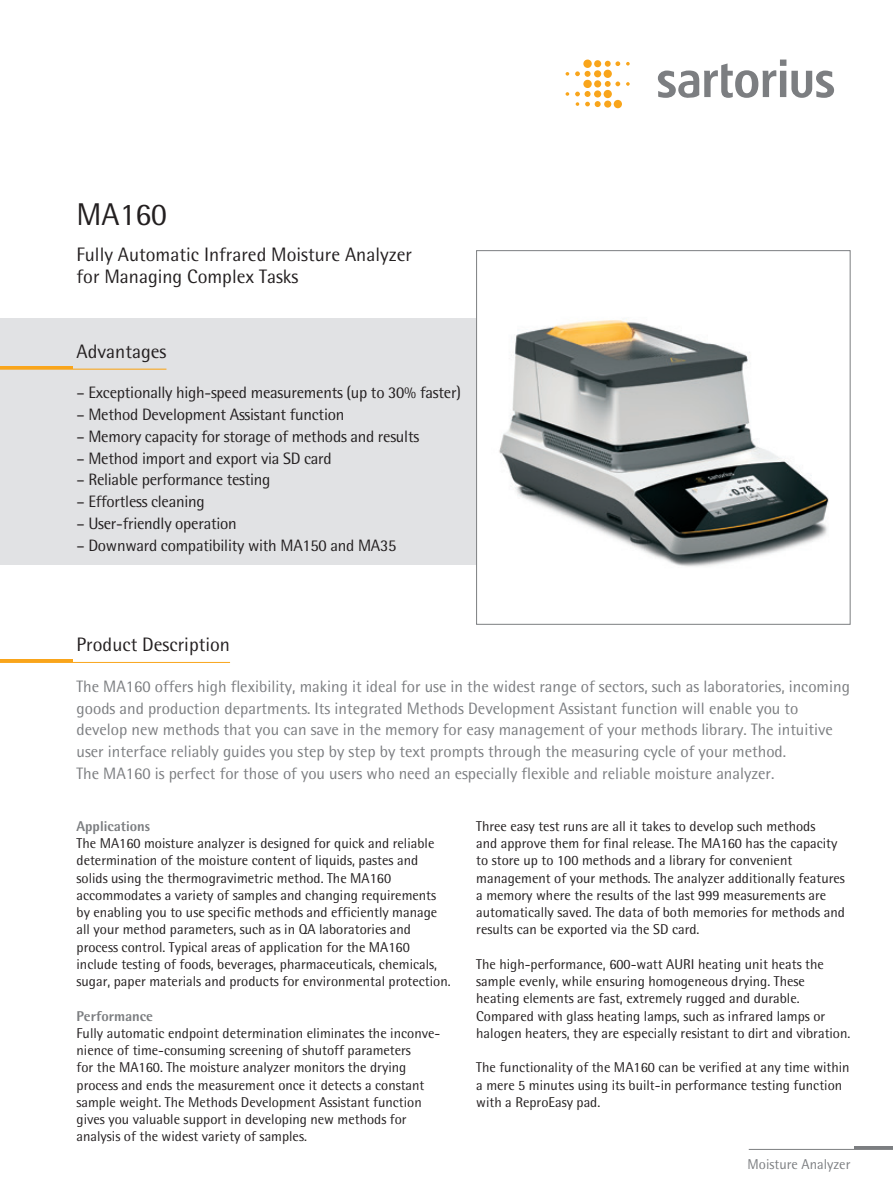
<style>
.page{position:relative;width:893px;height:1191px;background:#fff}
.page>*{position:absolute;margin:0;border:0;box-sizing:border-box;transform-origin:0 0}
.t1{font:31.5px "Sartorius Rotis Sans 2013";color:#231f20}
.t2{font:19.5px/22.5px "Sartorius Rotis Sans 2013";color:#231f20}
.t3{font:16.5px/21.8px "Sartorius Rotis Sans 2013";color:#7c7e81}
.t4{font:16.5px "Sartorius Rotis Sans 2013";letter-spacing:-.015em;color:#231f20}
.t5{font:14.25px/17.2px "Sartorius Rotis Sans 2013";color:#231f20}
.t6{font:800 14.25px "Sartorius Rotis Sans 2013";color:#7c7e81}
.t7{font:14.25px "Sartorius Rotis Sans 2013";color:#7c7e81}
</style>
<div class="page">
<hr style="left:749px;top:1149px;width:144px;height:1px;background:#7c7e81">
<hr style="left:855px;top:1146px;width:38px;height:3px;background:#7c7e81">
<div style="left:0;top:318px;width:806px;height:247px;background:#e1e2e4"></div>
<img style="left:478px;top:318px;width:351px;height:249px">
<div style="left:476px;top:250px;width:374px;height:374px;border:1px solid #7c7e81"></div>
<hr style="left:0;top:659px;width:72px;height:3px;background:#f9a51b">
<hr style="left:0;top:366px;width:72px;height:3px;background:#f9a51b">
<hr style="left:0;top:662px;width:230px;height:1px;background:#f9a51b">
<hr style="left:0;top:368px;width:166px;height:2px;background:#f9a51b">
<svg style="left:626px;top:62px;width:4px;height:4px"></svg>
<svg style="left:626px;top:82px;width:4px;height:4px"></svg>
<svg style="left:566px;top:72px;width:3px;height:4px"></svg>
<svg style="left:566px;top:92px;width:3px;height:4px"></svg>
<svg style="left:614px;top:100px;width:8px;height:8px"></svg>
<svg style="left:575px;top:61px;width:45px;height:46px"></svg>
<svg style="left:658px;top:60px;width:176px;height:38px"></svg>
<h1 class="t1" style="left:77px;top:196px;width:92px">MA160</h1>
<h2 class="t2" style="left:77px;top:242px;width:337px">Fully Automatic Infrared Moisture Analyzer for Managing Complex Tasks</h2>
<h2 class="t2" style="left:77px;top:340px;width:91px">Advantages</h2>
<p class="t4" style="left:77px;top:383px;width:386px">– Exceptionally high-speed measurements (up to 30% faster)</p>
<p class="t4" style="left:77px;top:405px;width:269px">– Method Development Assistant function</p>
<p class="t4" style="left:77px;top:426px;width:344px">– Memory capacity for storage of methods and results</p>
<p class="t4" style="left:77px;top:448px;width:257px">– Method import and export via SD card</p>
<p class="t4" style="left:77px;top:470px;width:195px">– Reliable performance testing</p>
<p class="t4" style="left:77px;top:492px;width:130px">– Effortless cleaning</p>
<p class="t4" style="left:77px;top:513px;width:162px">– User-friendly operation</p>
<p class="t4" style="left:77px;top:535px;width:321px">– Downward compatibility with MA150 and MA35</p>
<h2 class="t2" style="left:77px;top:633px;width:155px">Product Description</h2>
<p class="t3" style="left:77px;top:675px;width:775px">The MA160 offers high flexibility, making it ideal for use in the widest range of sectors, such as laboratories, incoming goods and production departments. Its integrated Methods Development Assistant function will enable you to develop new methods that you can save in the memory for easy management of your methods library. The intuitive user interface reliably guides you step by step by text prompts through the measuring cycle of your method.<br>The MA160 is perfect for those of you users who need an especially flexible and reliable moisture analyzer.</p>
<p class="t6" style="left:77px;top:817px;width:75px">Applications</p>
<p class="t5" style="left:77px;top:834px;width:376px">The MA160 moisture analyzer is designed for quick and reliable determination of the moisture content of liquids, pastes and solids using the thermogravimetric method. The MA160 accommodates a variety of samples and changing requirements by enabling you to use specific methods and efficiently manage all your method parameters, such as in QA laboratories and process control. Typical areas of application for the MA160 include testing of foods, beverages, pharmaceuticals, chemicals, sugar, paper materials and products for environmental protection.</p>
<p class="t6" style="left:77px;top:1006px;width:78px">Performance</p>
<p class="t5" style="left:77px;top:1024px;width:365px">Fully automatic endpoint determination eliminates the inconve&shy;nience of time-consuming screening of shutoff parameters<br>for the MA160. The moisture analyzer monitors the drying process and ends the measurement once it detects a constant sample weight. The Methods Development Assistant function gives you valuable support in developing new methods for analysis of the widest variety of samples.</p>
<p class="t5" style="left:476px;top:817px;width:370px">Three easy test runs are all it takes to develop such methods<br>and approve them for final release. The MA160 has the capacity to store up to 100 methods and a library for convenient management of your methods. The analyzer additionally features a memory where the results of the last 999 measurements are automatically saved. The data of both memories for methods and results can be exported via the SD card.</p>
<p class="t5" style="left:476px;top:955px;width:376px">The high-performance, 600-watt AURI heating unit heats the sample evenly, while ensuring homogeneous drying. These heating elements are fast, extremely rugged and durable.<br>Compared with glass heating lamps, such as infrared lamps or halogen heaters, they are especially resistant to dirt and vibration.</p>
<p class="t5" style="left:476px;top:1058px;width:375px">The functionality of the MA160 can be verified at any time within a mere 5 minutes using its built-in performance testing function with a ReproEasy pad.</p>
<p class="t7" style="left:748px;top:1155px;width:104px">Moisture Analyzer</p>
</div>
